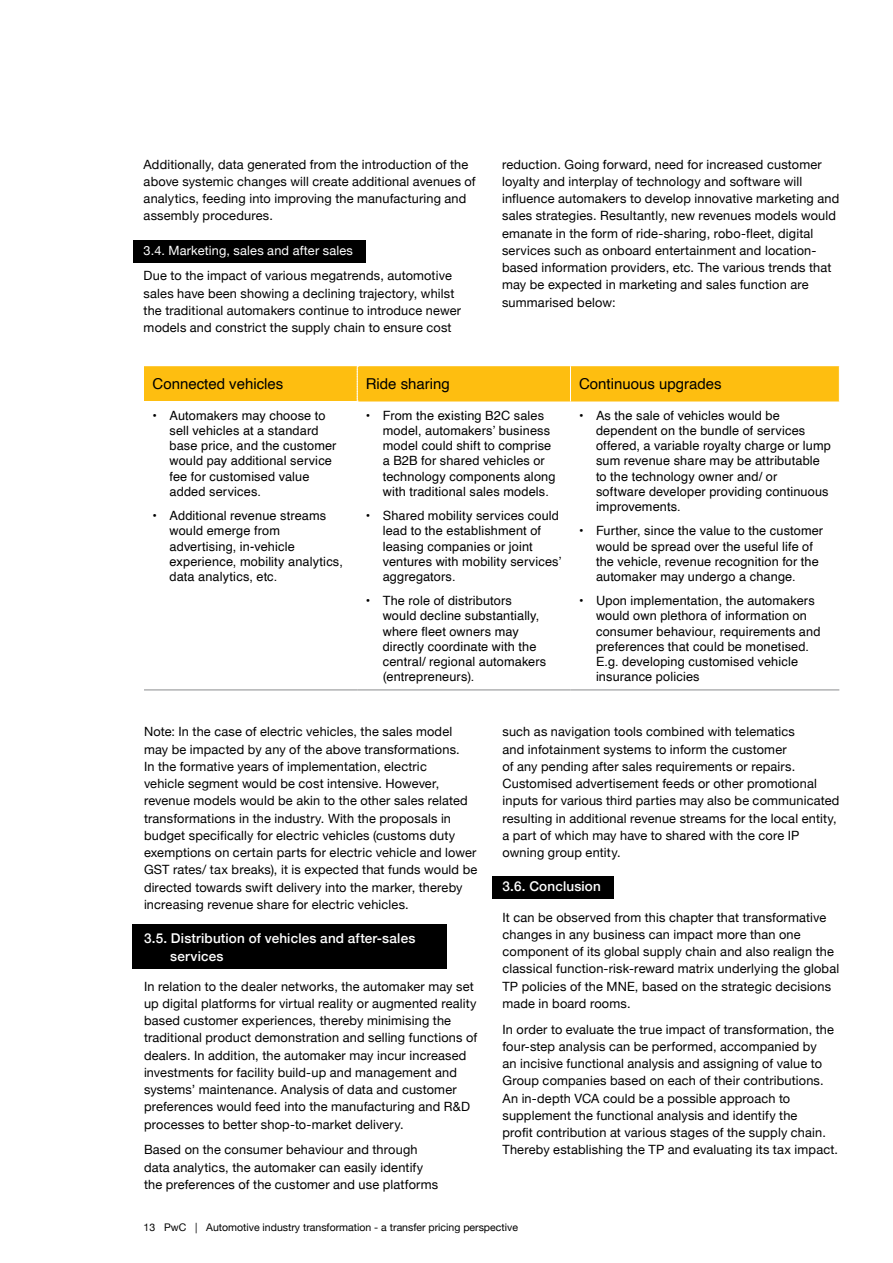
<style>
.page{position:relative;width:893px;height:1263px;background:#fff}
.page>*{position:absolute;margin:0;border:0;box-sizing:border-box;transform-origin:0 0}
.t1{font:15px "Helvetica";color:#000}
.t2{font:500 13.5px/17.2px "Helvetica Neue";letter-spacing:.015em;color:#fff}
.t3{font:12.75px/17.2px "Helvetica Neue";letter-spacing:.015em;color:#000}
.t4{font:12.75px/15.3px "Helvetica";letter-spacing:.01em;color:#000}
.t5{font:12.75px "Helvetica Neue";letter-spacing:.015em;color:#fff}
.t6{font:10.5px "Helvetica Neue";color:#000}
</style>
<div class="page">
<div style="left:492px;top:876px;width:122px;height:23px;background:#000"></div>
<div style="left:133px;top:240px;width:233px;height:22px;background:#000"></div>
<div style="left:144px;top:366px;width:695px;height:36px;background:#febe10"></div>
<hr style="left:570px;top:366px;width:1px;height:35px;background:#fff">
<hr style="left:144px;top:689px;width:213px;height:1px;background:#8a8c8e">
<hr style="left:357px;top:689px;width:213px;height:1px;background:#8a8c8e">
<hr style="left:570px;top:689px;width:269px;height:1px;background:#8a8c8e">
<div style="left:132px;top:924px;width:314px;height:45px;background:#000"></div>
<p class="t3" style="left:144px;top:156px;width:334px">Additionally, data generated from the introduction of the above systemic changes will create additional avenues of analytics, feeding into improving the manufacturing and assembly procedures.</p>
<p class="t5" style="left:144px;top:241px;width:211px">3.4. Marketing, sales and after sales</p>
<p class="t3" style="left:144px;top:268px;width:319px">Due to the impact of various megatrends, automotive sales have been showing a declining trajectory, whilst the traditional automakers continue to introduce newer models and constrict the supply chain to ensure cost</p>
<p class="t3" style="left:502px;top:156px;width:339px">reduction. Going forward, need for increased customer loyalty and interplay of technology and software will influence automakers to develop innovative marketing and sales strategies. Resultantly, new revenues models would emanate in the form of ride-sharing, robo-fleet, digital services such as onboard entertainment and location&shy;based information providers, etc. The various trends that may be expected in marketing and sales function are summarised below:</p>
<p class="t1" style="left:152px;top:373px;width:132px">Connected vehicles</p>
<p class="t1" style="left:366px;top:373px;width:86px">Ride sharing</p>
<p class="t1" style="left:579px;top:373px;width:144px">Continuous upgrades</p>
<p class="t4" style="left:170px;top:408px;width:169px;text-indent:-17px">• Automakers may choose to sell vehicles at a standard base price, and the customer would pay additional service fee for customised value added services.</p>
<p class="t4" style="left:170px;top:508px;width:175px;text-indent:-17px">• Additional revenue streams would emerge from advertising, in-vehicle experience, mobility analytics, data analytics, etc.</p>
<p class="t4" style="left:383px;top:408px;width:174px;text-indent:-17px">• From the existing B2C sales model, automakers’ business model could shift to comprise a B2B for shared vehicles or technology components along with traditional sales models.</p>
<p class="t4" style="left:383px;top:508px;width:180px;text-indent:-17px">• Shared mobility services could lead to the establishment of leasing companies or joint ventures with mobility services’ aggregators.</p>
<p class="t4" style="left:383px;top:593px;width:165px;text-indent:-17px">• The role of distributors would decline substantially, where fleet owners may directly coordinate with the central/ regional automakers (entrepreneurs).</p>
<p class="t4" style="left:596px;top:408px;width:236px;text-indent:-17px">• As the sale of vehicles would be dependent on the bundle of services offered, a variable royalty charge or lump sum revenue share may be attributable to the technology owner and/ or<br>software developer providing continuous improvements.</p>
<p class="t4" style="left:596px;top:523px;width:229px;text-indent:-17px">• Further, since the value to the customer would be spread over the useful life of the vehicle, revenue recognition for the automaker may undergo a change.</p>
<p class="t4" style="left:596px;top:593px;width:226px;text-indent:-17px">• Upon implementation, the automakers would own plethora of information on consumer behaviour, requirements and preferences that could be monetised.<br>E.g. developing customised vehicle insurance policies</p>
<p class="t3" style="left:144px;top:724px;width:335px">Note: In the case of electric vehicles, the sales model may be impacted by any of the above transformations.<br>In the formative years of implementation, electric<br>vehicle segment would be cost intensive. However, revenue models would be akin to the other sales related transformations in the industry. With the proposals in budget specifically for electric vehicles (customs duty exemptions on certain parts for electric vehicle and lower GST rates/ tax breaks), it is expected that funds would be directed towards swift delivery into the marker, thereby increasing revenue share for electric vehicles.</p>
<p class="t2" style="left:170px;top:929px;width:247px;text-indent:-26px">3.5. Distribution of vehicles and after-sales services</p>
<p class="t3" style="left:144px;top:978px;width:335px">In relation to the dealer networks, the automaker may set up digital platforms for virtual reality or augmented reality based customer experiences, thereby minimising the traditional product demonstration and selling functions of dealers. In addition, the automaker may incur increased investments for facility build-up and management and systems’ maintenance. Analysis of data and customer preferences would feed into the manufacturing and R&amp;D processes to better shop-to-market delivery.</p>
<p class="t3" style="left:144px;top:1142px;width:296px">Based on the consumer behaviour and through data analytics, the automaker can easily identify the preferences of the customer and use platforms</p>
<p class="t3" style="left:502px;top:724px;width:338px">such as navigation tools combined with telematics<br>and infotainment systems to inform the customer<br>of any pending after sales requirements or repairs.<br>Customised advertisement feeds or other promotional inputs for various third parties may also be communicated resulting in additional revenue streams for the local entity, a part of which may have to shared with the core IP owning group entity.</p>
<p class="t2" style="left:502px;top:877px;width:100px">3.6. Conclusion</p>
<p class="t3" style="left:502px;top:909px;width:338px">It can be observed from this chapter that transformative changes in any business can impact more than one component of its global supply chain and also realign the classical function-risk-reward matrix underlying the global TP policies of the MNE, based on the strategic decisions made in board rooms.</p>
<p class="t3" style="left:502px;top:1021px;width:337px">In order to evaluate the true impact of transformation, the four-step analysis can be performed, accompanied by<br>an incisive functional analysis and assigning of value to Group companies based on each of their contributions.<br>An in-depth VCA could be a possible approach to supplement the functional analysis and identify the<br>profit contribution at various stages of the supply chain.<br>Thereby establishing the TP and evaluating its tax impact.</p>
<p class="t6" style="left:144px;top:1220px;width:376px">13 PwC | Automotive industry transformation - a transfer pricing perspective</p>
</div>
